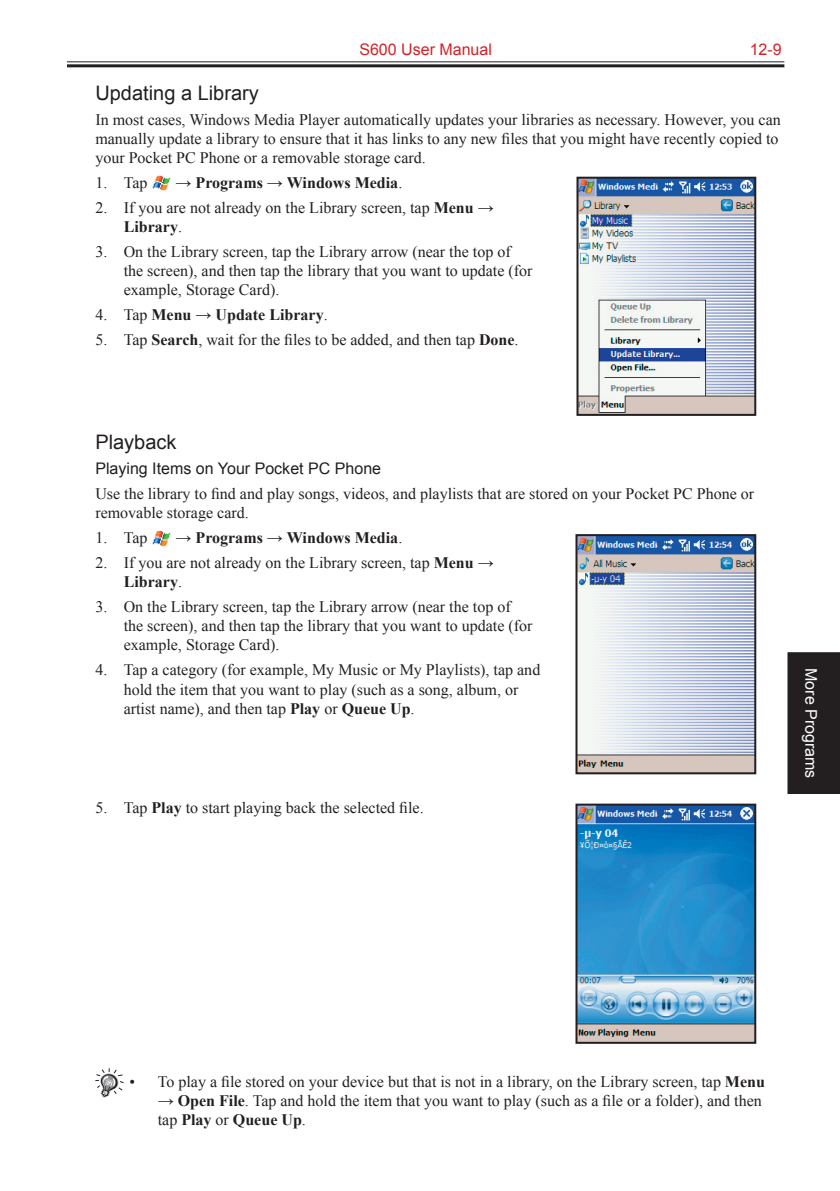
<style>
.page{position:relative;width:840px;height:1191px;background:#fff}
.page>*{position:absolute;margin:0;border:0;box-sizing:border-box;transform-origin:0 0}
.t1{font:20px "Arial";color:#231f20}
.t2{font:16px/19.2px "Times New Roman";color:#231f20}
.t3{font:700 16px "Times New Roman";color:#231f20}
.t4{font:16px "Arial";color:#231f20}
.t5{font:16px "Arial";color:#d1232a}
.t6{font:16px "Arial";color:#fff}
.s1{font-weight:400}
.s2{font-weight:700}
</style>
<div class="page">
<hr style="left:67px;top:61px;width:717px;height:1px;background:#231f20">
<hr style="left:67px;top:64px;width:717px;height:3px;background:#231f20">
<div style="left:787px;top:652px;width:52px;height:142px;background:#231f20"></div>
<img style="left:152px;top:175px;width:19px;height:16px">
<img style="left:152px;top:530px;width:19px;height:17px">
<img style="left:579px;top:180px;width:173px;height:233px">
<div style="left:576px;top:177px;width:179px;height:239px;border:2px solid #231f20"></div>
<img style="left:578px;top:537px;width:174px;height:234px">
<div style="left:575px;top:534px;width:180px;height:240px;border:2px solid #231f20"></div>
<img style="left:578px;top:806px;width:174px;height:234px">
<div style="left:575px;top:803px;width:180px;height:240px;border:2px solid #231f20"></div>
<img style="left:95px;top:1068px;width:29px;height:29px">
<p class="t5" style="left:359px;top:39px;width:134px">S600 User Manual</p>
<p class="t5" style="left:749px;top:39px;width:34px">12-9</p>
<p class="t1" style="left:95px;top:79px;width:165px">Updating a Library</p>
<p class="t2" style="left:95px;top:109px;width:686px">In most cases, Windows Media Player automatically updates your libraries as necessary. However, you can manually update a library to ensure that it has links to any new files that you might have recently copied to your Pocket PC Phone or a removable storage card.</p>
<p class="t2" style="left:95px;top:173px;width:54px">1. Tap</p>
<p class="t3" style="left:175px;top:171px;width:228px"><span class="s1">→</span> Programs <span class="s1">→</span> Windows Media<span class="s1">.</span></p>
<p class="t2" style="left:124px;top:197px;width:371px;text-indent:-28px">2. If you are not already on the Library screen, tap <span class="s2">Menu</span> →<br><span class="s2">Library</span>.</p>
<p class="t2" style="left:124px;top:241px;width:410px;text-indent:-28px">3. On the Library screen, tap the Library arrow (near the top of the screen), and then tap the library that you want to update (for example, Storage Card).</p>
<p class="t3" style="left:95px;top:304px;width:234px"><span class="s1">4. Tap</span> Menu <span class="s1">→</span> Update Library<span class="s1">.</span></p>
<p class="t2" style="left:95px;top:330px;width:424px">5. Tap <span class="s2">Search</span>, wait for the files to be added, and then tap <span class="s2">Done</span>.</p>
<p class="t1" style="left:95px;top:429px;width:83px">Playback</p>
<p class="t4" style="left:95px;top:458px;width:287px">Playing Items on Your Pocket PC Phone</p>
<p class="t2" style="left:95px;top:484px;width:660px">Use the library to find and play songs, videos, and playlists that are stored on your Pocket PC Phone or removable storage card.</p>
<p class="t2" style="left:95px;top:528px;width:54px">1. Tap</p>
<p class="t3" style="left:175px;top:526px;width:228px"><span class="s1">→</span> Programs <span class="s1">→</span> Windows Media<span class="s1">.</span></p>
<p class="t2" style="left:124px;top:553px;width:371px;text-indent:-28px">2. If you are not already on the Library screen, tap <span class="s2">Menu</span> →<br><span class="s2">Library</span>.</p>
<p class="t2" style="left:124px;top:597px;width:410px;text-indent:-28px">3. On the Library screen, tap the Library arrow (near the top of the screen), and then tap the library that you want to update (for example, Storage Card).</p>
<p class="t2" style="left:124px;top:660px;width:418px;text-indent:-28px">4. Tap a category (for example, My Music or My Playlists), tap and hold the item that you want to play (such as a song, album, or artist name), and then tap <span class="s2">Play</span> or <span class="s2">Queue Up</span>.</p>
<p class="t2" style="left:95px;top:798px;width:330px">5. Tap <span class="s2">Play</span> to start playing back the selected file.</p>
<p class="t6" style="left:821px;top:668px;width:112px;rotate:90deg">More Programs</p>
<p class="t2" style="left:129px;top:1071px;width:636px">• To play a file stored on your device but that is not in a library, on the Library screen, tap <span class="s2">Menu</span></p>
<p class="t2" style="left:158px;top:1091px;width:605px">→ <span class="s2">Open File</span>. Tap and hold the item that you want to play (such as a file or a folder), and then tap <span class="s2">Play</span> or <span class="s2">Queue Up</span>.</p>
</div>
